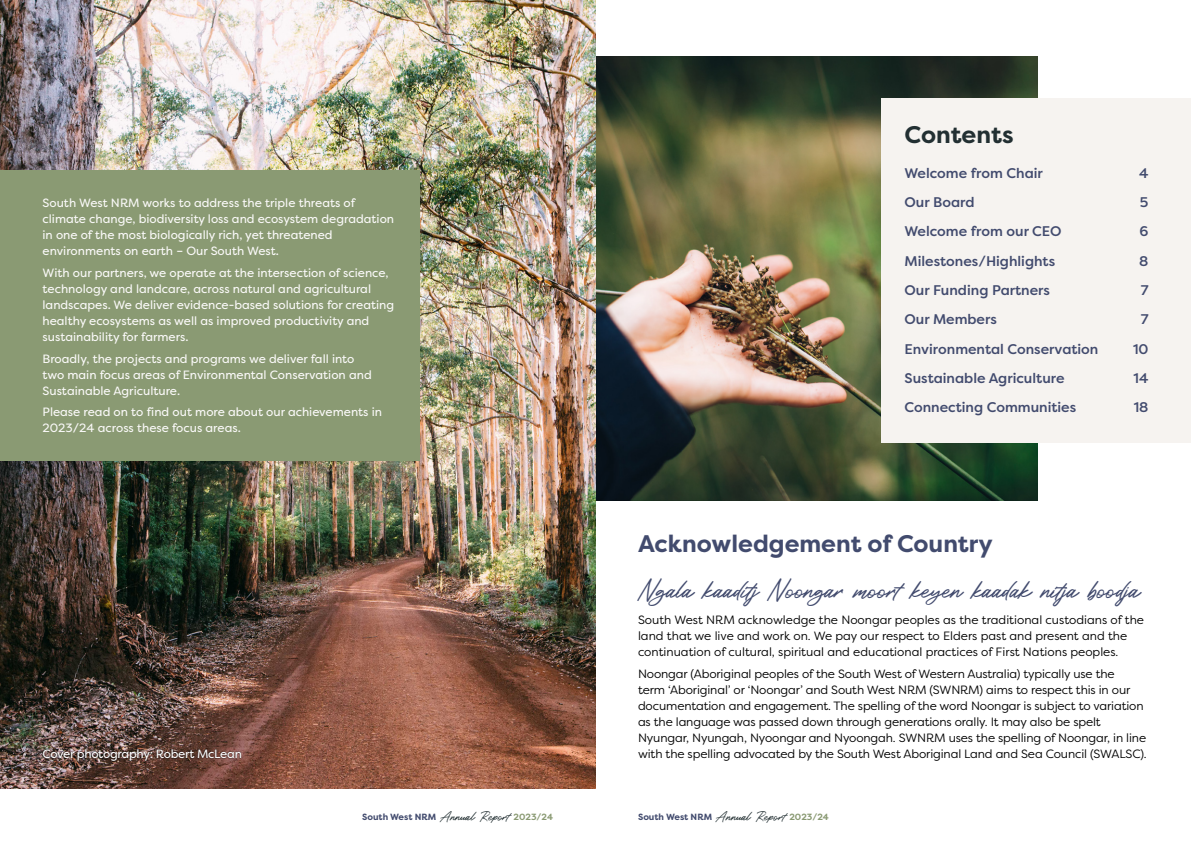
<style>
.page{position:relative;width:1191px;height:842px;background:#fff}
.page>*{position:absolute;margin:0;border:0;box-sizing:border-box;transform-origin:0 0}
.t1{font:24px "Roustel";letter-spacing:-.02em;color:#424b6e}
.Heading_A{font:700 24px "Filson Pro";color:#424b6e}
.Heading_A-2{font:700 24px "Filson Pro";color:#222f32}
.Heading_B{font:500 14px "Filson Pro";color:#424b6e}
.t2{font:12px/16px "Filson Pro";letter-spacing:-.01em;color:#000}
.Body_text_white{font:12px/16px "Filson Pro";color:#faf9f8}
.Body_text_white-2{font:12px "Filson Pro";letter-spacing:-.02em;color:#fff}
.Heading_B-2{font:700 9px "Filson Pro";color:#424b6e}
.s1{font-family:"Roustel";font-weight:400;font-size:12px;color:#222f32}
.s2{color:#8a9a73}
</style>
<div class="page">
<img style="left:595px;top:57px;width:442px;height:443px">
<div style="left:882px;top:98px;width:309px;height:344px;background:#f6f3f0"></div>
<img style="left:0;top:0;width:595px;height:788px">
<div style="left:0;top:170px;width:420px;height:291px;background:#8a9a73"></div>
<div style="left:42px;top:748px;width:200px;height:13px;background:#000;opacity:.8"></div>
<p class="Body_text_white" style="left:43px;top:195px;width:353px">South West NRM works to address the triple threats of climate change, biodiversity loss and ecosystem degradation in one of the most biologically rich, yet threatened environments on earth – Our South West.</p>
<p class="Body_text_white" style="left:43px;top:265px;width:353px">With our partners, we operate at the intersection of science, technology and landcare, across natural and agricultural landscapes. We deliver evidence-based solutions for creating healthy ecosystems as well as improved productivity and sustainability for farmers.</p>
<p class="Body_text_white" style="left:43px;top:350px;width:331px">Broadly, the projects and programs we deliver fall into two main focus areas of Environmental Conservation and<br>Sustainable Agriculture.</p>
<p class="Body_text_white" style="left:43px;top:404px;width:341px">Please read on to find out more about our achievements in<br>2023/24 across these focus areas.</p>
<p class="Heading_A-2" style="left:904px;top:119px;width:110px">Contents</p>
<p class="Heading_B" style="left:904px;top:163px;width:140px">Welcome from Chair</p>
<p class="Heading_B" style="left:1139px;top:163px;width:11px">4</p>
<p class="Heading_B" style="left:904px;top:192px;width:71px">Our Board</p>
<p class="Heading_B" style="left:1139px;top:192px;width:10px">5</p>
<p class="Heading_B" style="left:904px;top:222px;width:158px">Welcome from our CEO</p>
<p class="Heading_B" style="left:1139px;top:222px;width:10px">6</p>
<p class="Heading_B" style="left:904px;top:251px;width:152px">Milestones/Highlights</p>
<p class="Heading_B" style="left:1139px;top:251px;width:11px">8</p>
<p class="Heading_B" style="left:904px;top:280px;width:147px">Our Funding Partners</p>
<p class="Heading_B" style="left:1140px;top:280px;width:9px">7</p>
<p class="Heading_B" style="left:904px;top:310px;width:94px">Our Members</p>
<p class="Heading_B" style="left:1140px;top:310px;width:9px">7</p>
<p class="Heading_B" style="left:904px;top:339px;width:195px">Environmental Conservation</p>
<p class="Heading_B" style="left:1133px;top:339px;width:17px">10</p>
<p class="Heading_B" style="left:904px;top:369px;width:161px">Sustainable Agriculture</p>
<p class="Heading_B" style="left:1133px;top:369px;width:16px">14</p>
<p class="Heading_B" style="left:904px;top:398px;width:173px">Connecting Communities</p>
<p class="Heading_B" style="left:1133px;top:398px;width:16px">18</p>
<p class="Heading_A" style="left:638px;top:529px;width:356px">Acknowledgement of Country</p>
<p class="t1" style="left:638px;top:570px;width:502px">Ngala kaaditj Noongar moort keyen kaadak nitja boodja</p>
<p class="t2" style="left:638px;top:611px;width:507px">South West NRM acknowledge the Noongar peoples as the traditional custodians of the land that we live and work on. We pay our respect to Elders past and present and the continuation of cultural, spiritual and educational practices of First Nations peoples.</p>
<p class="t2" style="left:638px;top:665px;width:509px">Noongar (Aboriginal peoples of the South West of Western Australia) typically use the<br>term ‘Aboriginal’ or ‘Noongar’ and South West NRM (SWNRM) aims to respect this in our documentation and engagement. The spelling of the word Noongar is subject to variation as the language was passed down through generations orally. It may also be spelt Nyungar, Nyungah, Nyoongar and Nyoongah. SWNRM uses the spelling of Noongar, in line</p>
<p class="Body_text_white-2" style="left:43px;top:745px;width:201px">Cover photography: Robert McLean</p>
<p class="t2" style="left:638px;top:745px;width:510px">with the spelling advocated by the South West Aboriginal Land and Sea Council (SWALSC).</p>
<p class="Heading_B-2" style="left:362px;top:811px;width:192px">South West NRM <span class="s1">Annual Report</span> <span class="s2">2023/24</span></p>
<p class="Heading_B-2" style="left:638px;top:811px;width:192px">South West NRM <span class="s1">Annual Report</span> <span class="s2">2023/24</span></p>
</div>
